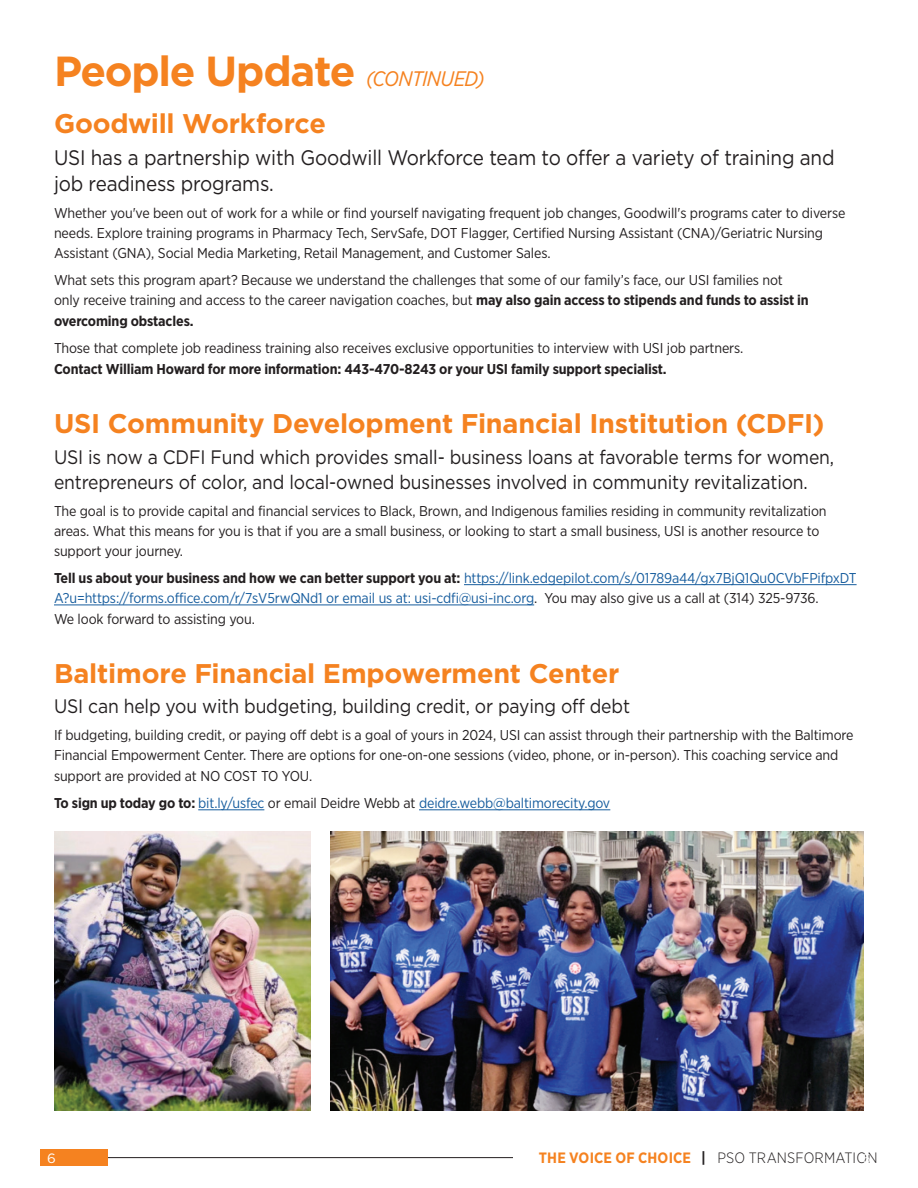
<style>
.page{position:relative;width:918px;height:1188px;background:#fff}
.page>*{position:absolute;margin:0;border:0;box-sizing:border-box;transform-origin:0 0}
.Subheads{font:700 42px "Gotham";letter-spacing:-.03em;color:#f58220}
.t1{font:700 27px "Gotham";letter-spacing:-.01em;color:#f58220}
.t2{font:21px/25.2px "Gotham";letter-spacing:-.01em;color:#231f20;scale:.9 1}
.t3{font:19.5px/25.2px "Gotham";letter-spacing:-.01em;color:#231f20;scale:.9 1}
.t4{font:300 15px "Gotham Narrow";letter-spacing:.01em;color:#231f20}
.t5{font:14.25px/20.2px "Gotham Narrow";letter-spacing:-.01em;color:#231f20}
.t6{font:14.25px/20.7px "Gotham Narrow";letter-spacing:-.01em;color:#175d9e}
.t7{font:13.5px "Gotham";color:#fff}
.s1{font-family:"Gotham Narrow";font-weight:400;font-style:italic;font-size:21px}
.s2{font-weight:700}
.s3{font-weight:700;color:#231f20}
.s4{color:#231f20}
.s5{font-weight:700;color:#f58220}
.s6{font-family:"Gotham";font-weight:400;font-size:13.5px;color:#fff}
</style>
<div class="page">
<hr style="left:464px;top:584px;width:393px;height:1px;background:#175d9e">
<hr style="left:54px;top:605px;width:480px;height:1px;background:#175d9e">
<hr style="left:198px;top:809px;width:66px;height:1px;background:#175d9e">
<hr style="left:419px;top:809px;width:191px;height:1px;background:#175d9e">
<img style="left:54px;top:831px;width:256px;height:280px">
<img style="left:330px;top:831px;width:534px;height:280px">
<hr style="left:40px;top:1157px;width:473px;height:1px;background:#231f20">
<div style="left:40px;top:1149px;width:68px;height:17px;background:#f58220"></div>
<p class="Subheads" style="left:54px;top:47px;width:432px">People Update <span class="s1">(CONTINUED)</span></p>
<p class="t1" style="left:54px;top:108px;width:273px">Goodwill Workforce</p>
<p class="t2" style="left:54px;top:145px;width:869px">USI has a partnership with Goodwill Workforce team to offer a variety of training and job readiness programs.</p>
<p class="t5" style="left:54px;top:202px;width:793px">Whether you've been out of work for a while or find yourself navigating frequent job changes, Goodwill's programs cater to diverse needs. Explore training programs in Pharmacy Tech, ServSafe, DOT Flagger, Certified Nursing Assistant (CNA)/Geriatric Nursing<br>Assistant (GNA), Social Media Marketing, Retail Management, and Customer Sales.</p>
<p class="t5" style="left:54px;top:270px;width:756px">What sets this program apart? Because we understand the challenges that some of our family’s face, our USI families not only receive training and access to the career navigation coaches, but <span class="s2">may also gain access to stipends and funds to assist in overcoming obstacles.</span></p>
<p class="t5" style="left:54px;top:337px;width:691px;line-height:21px">Those that complete job readiness training also receives exclusive opportunities to interview with USI job partners.<br><span class="s2">Contact William Howard for more information: 443-470-8243 or your USI family support specialist.</span></p>
<p class="t1" style="left:54px;top:408px;width:772px">USI Community Development Financial Institution (CDFI)</p>
<p class="t3" style="left:54px;top:444px;width:868px">USI is now a CDFI Fund which provides small- business loans at favorable terms for women, entrepreneurs of color, and local-owned businesses involved in community revitalization.</p>
<p class="t5" style="left:54px;top:500px;width:774px">The goal is to provide capital and financial services to Black, Brown, and Indigenous families residing in community revitalization areas. What this means for you is that if you are a small business, or looking to start a small business, USI is another resource to support your journey.</p>
<p class="t6" style="left:54px;top:568px;width:804px"><span class="s3">Tell us about your business and how we can better support you at:</span> https://link.edgepilot.com/s/01789a44/gx7BjQ1Qu0CVbFPifpxDT<br>A?u=https://forms.office.com/r/7sV5rwQNd1 or email us at: usi-cdfi@usi-inc.org<span class="s4">. You may also give us a call at (314) 325-9736.<br>We look forward to assisting you.</span></p>
<p class="t1" style="left:54px;top:658px;width:567px">Baltimore Financial Empowerment Center</p>
<p class="t3" style="left:54px;top:693px;width:642px">USI can help you with budgeting, building credit, or paying off debt</p>
<p class="t5" style="left:54px;top:725px;width:801px">If budgeting, building credit, or paying off debt is a goal of yours in 2024, USI can assist through their partnership with the Baltimore<br>Financial Empowerment Center. There are options for one-on-one sessions (video, phone, or in-person). This coaching service and support are provided at NO COST TO YOU.</p>
<p class="t6" style="left:54px;top:793px;width:558px"><span class="s3">To sign up today go to:</span> bit.ly/usfec <span class="s4">or email Deidre Webb at</span> deidre.webb@baltimorecity.gov</p>
<p class="t7" style="left:47px;top:1149px;width:10px">6</p>
<p class="t4" style="left:539px;top:1149px;width:340px"><span class="s5">THE VOICE OF CHOICE</span> <span class="s2">|</span> PSO TRANSFORMATION<span class="s6">6</span></p>
</div>
